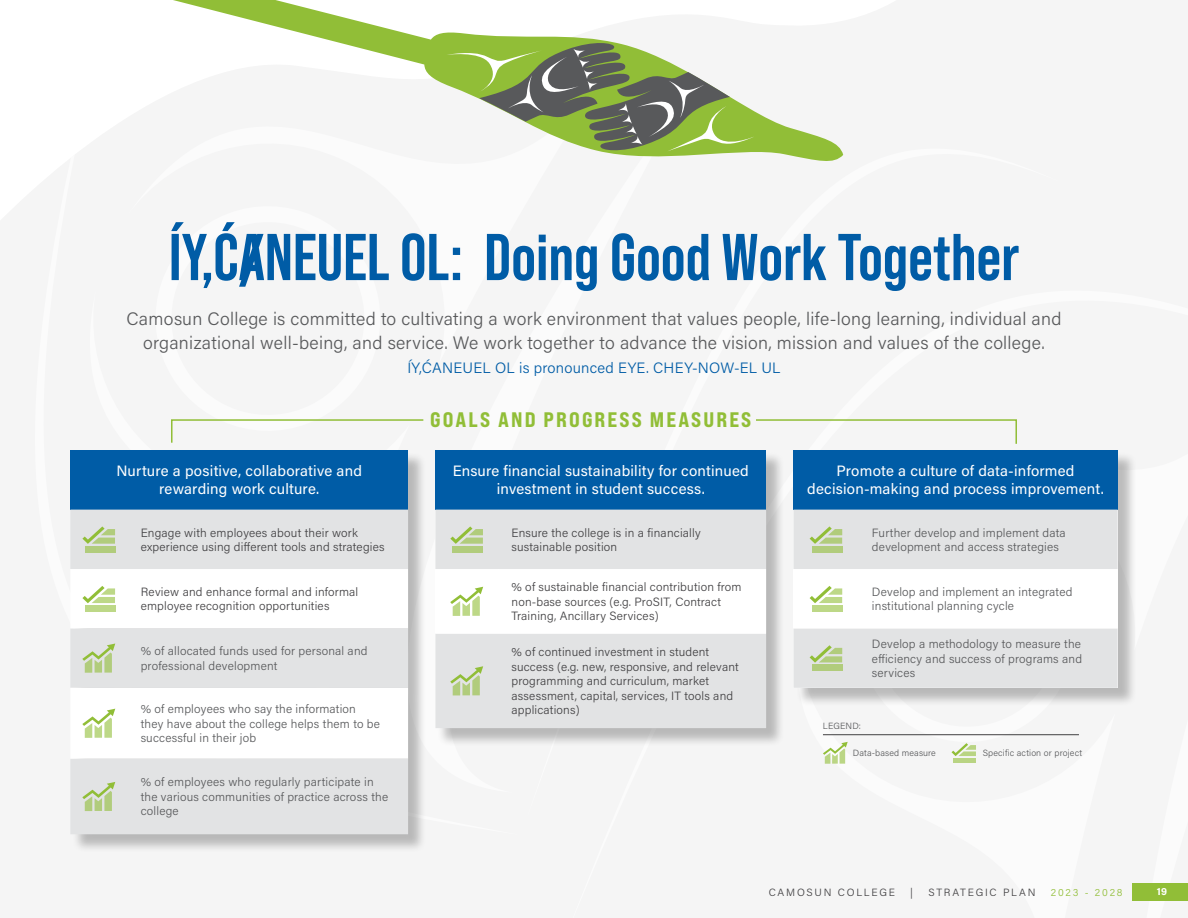
<style>
.page{position:relative;width:1188px;height:918px;background:#fff}
.page>*{position:absolute;margin:0;border:0;box-sizing:border-box;transform-origin:0 0}
.t1{font:700 66px "Bebas Neue Pro";color:#005ca6}
.t2{font:21px "Bebas Neue Pro Exp Eb";letter-spacing:.1em;color:#91be37}
.t3{font:300 18px/24px "Acumin Pro";letter-spacing:.015em;color:#58595b;text-align:center}
.t4{font:15px/18px "Acumin Pro";letter-spacing:.015em;color:#fff;text-align:center}
.t5{font:300 15px "Acumin Pro";letter-spacing:.015em;color:#005ca6}
.t6{font:300 12px/14.4px "Acumin Pro";letter-spacing:.015em;color:#414042}
.t7{font:300 12px/14.4px "Acumin Pro";letter-spacing:.015em;color:#58595b}
.t8{font:300 10.5px "Acumin Pro";letter-spacing:.17em;color:#414042}
.t9{font:300 10.5px "Acumin Pro";letter-spacing:.17em;color:#91be37}
.t10{font:700 10.5px "Acumin Pro";color:#fff}
.t11{font:300 9px "Acumin Pro";letter-spacing:.015em;color:#58595b}
.s1{font-family:"IY CANEUELOL Regular";font-weight:400}
</style>
<div class="page">
<div style="left:1132px;top:883px;width:56px;height:17px;background:#91be37"></div>
<div style="left:72px;top:452px;width:355px;height:401px;background:#000;opacity:.25"></div>
<div style="left:70px;top:450px;width:338px;height:60px;background:#005ca6"></div>
<div style="left:70px;top:510px;width:338px;height:324px;background:#e2e3e4"></div>
<svg style="left:70px;top:569px;width:338px;height:190px"></svg>
<div style="left:85px;top:546px;width:30px;height:6px;background:#b1cc7c"></div>
<svg style="left:82px;top:526px;width:33px;height:18px"></svg>
<div style="left:85px;top:605px;width:30px;height:7px;background:#bdd887"></div>
<svg style="left:82px;top:586px;width:33px;height:17px"></svg>
<svg style="left:82px;top:644px;width:33px;height:29px"></svg>
<svg style="left:82px;top:709px;width:33px;height:29px"></svg>
<svg style="left:82px;top:782px;width:33px;height:29px"></svg>
<div style="left:795px;top:452px;width:342px;height:255px;background:#000;opacity:.25"></div>
<div style="left:793px;top:450px;width:325px;height:60px;background:#005ca6"></div>
<div style="left:793px;top:510px;width:325px;height:178px;background:#e2e3e4"></div>
<div style="left:812px;top:546px;width:30px;height:6px;background:#b1cc7c"></div>
<svg style="left:810px;top:526px;width:32px;height:18px"></svg>
<svg style="left:793px;top:569px;width:325px;height:59px"></svg>
<div style="left:812px;top:665px;width:30px;height:6px;background:#b1cc7c"></div>
<svg style="left:810px;top:645px;width:32px;height:18px"></svg>
<div style="left:437px;top:452px;width:348px;height:296px;background:#000;opacity:.25"></div>
<div style="left:435px;top:450px;width:331px;height:60px;background:#005ca6"></div>
<div style="left:435px;top:510px;width:331px;height:218px;background:#e2e3e4"></div>
<div style="left:453px;top:546px;width:30px;height:6px;background:#b1cc7c"></div>
<svg style="left:450px;top:526px;width:33px;height:18px"></svg>
<svg style="left:435px;top:569px;width:331px;height:65px"></svg>
<svg style="left:450px;top:666px;width:33px;height:29px"></svg>
<svg style="left:173px;top:0;width:670px;height:162px;fill:#f5f5f5"></svg>
<svg style="left:446px;top:40px;width:309px;height:114px"></svg>
<svg style="left:171px;top:419px;width:253px;height:24px"></svg>
<svg style="left:756px;top:419px;width:261px;height:25px"></svg>
<hr style="left:953px;top:758px;width:23px;height:4px;background:#b9d483">
<svg style="left:952px;top:743px;width:24px;height:13px"></svg>
<svg style="left:823px;top:742px;width:25px;height:22px"></svg>
<hr style="left:823px;top:734px;width:256px;height:1px;background:#414042">
<h1 class="t1" style="left:169px;top:219px;width:852px">ÍY,Ć<span class="s1">A</span>NEUEL OL: Doing Good Work Together</h1>
<p class="t3" style="left:127px;top:306px;width:936px">Camosun College is committed to cultivating a work environment that values people, life-long learning, individual and organizational well-being, and service. We work together to advance the vision, mission and values of the college.</p>
<p class="t5" style="left:407px;top:358px;width:375px">ÍY,ĆANEUEL OL is pronounced EYE. CHEY-NOW-EL UL</p>
<p class="t4" style="left:116px;top:462px;width:247px">Nurture a positive, collaborative and rewarding work culture.</p>
<p class="t6" style="left:141px;top:525px;width:245px">Engage with employees about their work experience using different tools and strategies</p>
<p class="t6" style="left:141px;top:584px;width:219px">Review and enhance formal and informal employee recognition opportunities</p>
<p class="t7" style="left:141px;top:643px;width:228px">% of allocated funds used for personal and professional development</p>
<p class="t7" style="left:141px;top:701px;width:241px">% of employees who say the information they have about the college helps them to be successful in their job</p>
<p class="t7" style="left:141px;top:775px;width:249px">% of employees who regularly participate in the various communities of practice across the college</p>
<h2 class="t2" style="left:430px;top:407px;width:323px">GOALS AND PROGRESS MEASURES</h2>
<p class="t4" style="left:453px;top:462px;width:298px">Ensure financial sustainability for continued investment in student success.</p>
<p class="t6" style="left:512px;top:525px;width:191px">Ensure the college is in a financially sustainable position</p>
<p class="t6" style="left:512px;top:579px;width:232px">% of sustainable financial contribution from non-base sources (e.g. ProSIT, Contract<br>Training, Ancillary Services)</p>
<p class="t6" style="left:512px;top:645px;width:229px">% of continued investment in student success (e.g. new, responsive, and relevant programming and curriculum, market assessment, capital, services, IT tools and applications)</p>
<p class="t4" style="left:807px;top:462px;width:298px">Promote a culture of data-informed decision-making and process improvement.</p>
<p class="t7" style="left:872px;top:525px;width:195px">Further develop and implement data development and access strategies</p>
<p class="t7" style="left:872px;top:584px;width:202px">Develop and implement an integrated institutional planning cycle</p>
<p class="t7" style="left:872px;top:636px;width:212px;text-align:justify">Develop a methodology to measure the efficiency and success of programs and services</p>
<p class="t11" style="left:823px;top:720px;width:40px">LEGEND:</p>
<p class="t11" style="left:853px;top:747px;width:84px">Data-based measure</p>
<p class="t11" style="left:983px;top:747px;width:101px">Specific action or project</p>
<p class="t8" style="left:769px;top:885px;width:128px">CAMOSUN COLLEGE</p>
<p class="t8" style="left:910px;top:885px;width:4px">|</p>
<p class="t8" style="left:928px;top:885px;width:109px">STRATEGIC PLAN</p>
<p class="t9" style="left:1051px;top:885px;width:73px">2023 - 2028</p>
<p class="t10" style="left:1157px;top:884px;width:12px">19</p>
</div>
